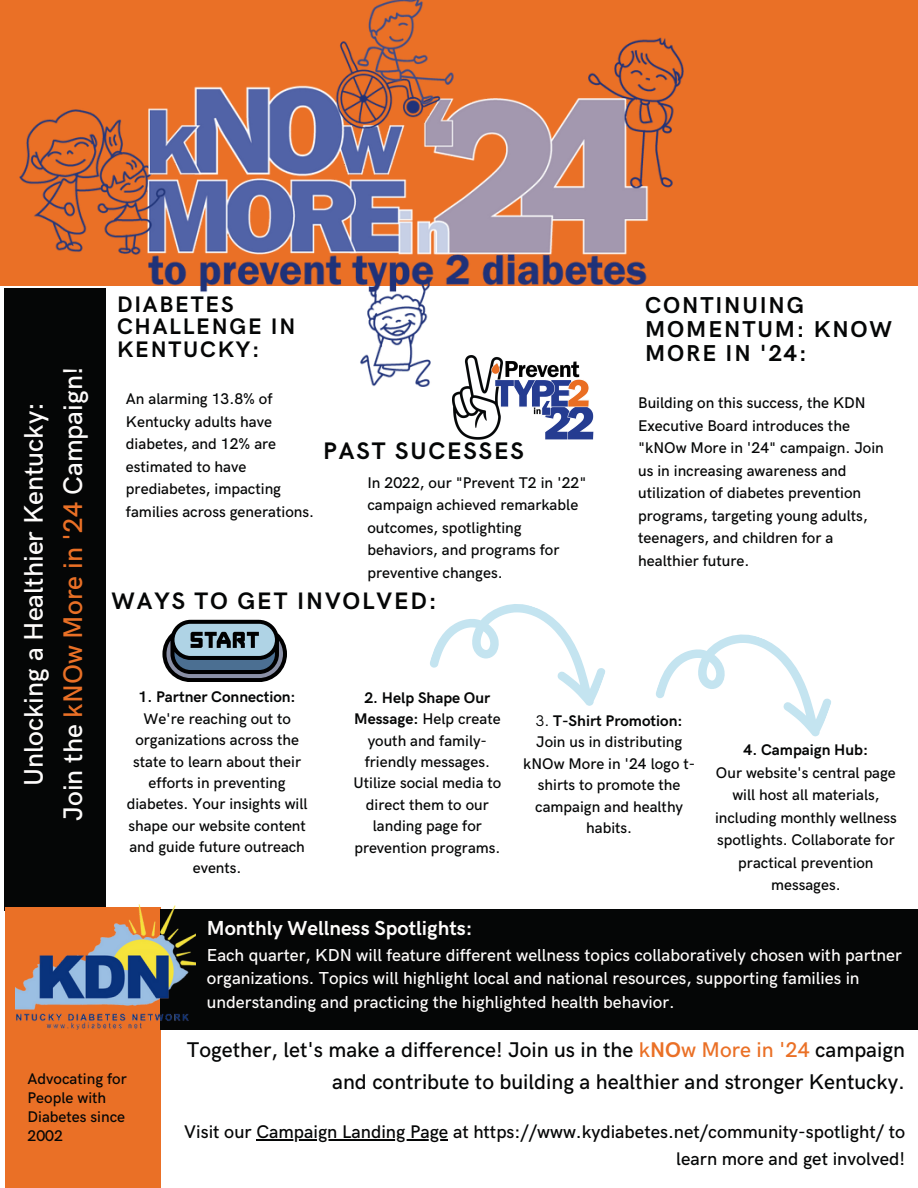
<style>
.page{position:relative;width:918px;height:1188px;background:#fff}
.page>*{position:absolute;margin:0;border:0;box-sizing:border-box;transform-origin:0 0}
.t1{font:500 27px/39.3px "HK Grotesk";color:#fefcfb;text-align:center}
.t2{font:700 24px "HK Grotesk";letter-spacing:.08em;color:#050606}
.t3{font:700 23.85px "HK Grotesk";letter-spacing:.08em;color:#050606}
.t4{font:700 23.1px/23.7px "HK Grotesk";letter-spacing:.08em;color:#050606}
.t5{font:700 22.5px/22.5px "HK Grotesk";letter-spacing:.08em;color:#050606}
.t6{font:500 21.3px/31.5px "HK Grotesk";color:#050606;text-align:right}
.t7{font:700 20.4px "HK Grotesk";color:#fefcfb}
.t8{font:500 18.3px "HK Grotesk";color:#050606}
.t9{font:500 17.4px/23.7px "HK Grotesk";color:#fefcfb}
.t10{font:500 15.45px/22.5px "HK Grotesk";color:#050606;text-align:center}
.s1{color:#ea7026}
.s2{font-weight:700}
.s3{font-weight:400}
.s4{font-weight:700;color:#ea7026}
</style>
<div class="page">
<div style="left:5px;top:289px;width:101px;height:622px;background:#050606"></div>
<div style="left:0;top:0;width:918px;height:286px;background:#ea7026"></div>
<img style="left:20px;top:0;width:664px;height:387px">
<div style="left:5px;top:907px;width:155px;height:281px;background:#ea7026"></div>
<div style="left:160px;top:910px;width:758px;height:120px;background:#050606"></div>
<img style="left:16px;top:904px;width:180px;height:125px">
<img style="left:453px;top:356px;width:140px;height:84px">
<svg style="left:656px;top:634px;width:175px;height:103px"></svg>
<svg style="left:430px;top:604px;width:176px;height:102px"></svg>
<svg style="left:162px;top:620px;width:125px;height:62px;background:#657581"></svg>
<hr style="left:256px;top:1139px;width:192px;height:2px;background:#050606">
<h5 class="t1" style="left:15px;top:821px;width:455px;rotate:-90deg">Unlocking a Healthier Kentucky:<br>Join the <span class="s1">kNOw More in '24</span> Campaign!</h5>
<p class="t5" style="left:117px;top:294px;width:180px">DIABETES<br>CHALLENGE IN<br>KENTUCKY:</p>
<h5 class="t4" style="left:645px;top:295px;width:248px">CONTINUING<br>MOMENTUM: KNOW<br>MORE IN '24:</h5>
<h5 class="t10" style="left:126px;top:388px;width:190px;text-align:left">An alarming 13.8% of<br>Kentucky adults have diabetes, and 12% are estimated to have prediabetes, impacting families across generations.</h5>
<h5 class="t2" style="left:323px;top:438px;width:202px">PAST SUCESSES</h5>
<h2 class="t10" style="left:367px;top:472px;width:221px;text-align:left">In 2022, our "Prevent T2 in '22" campaign achieved remarkable outcomes, spotlighting behaviors, and programs for preventive changes.</h2>
<h5 class="t3" style="left:112px;top:588px;width:327px">WAYS TO GET INVOLVED:</h5>
<p class="t10" style="left:638px;top:393px;width:247px;text-align:left">Building on this success, the KDN<br>Executive Board introduces the "kNOw More in '24" campaign. Join us in increasing awareness and utilization of diabetes prevention programs, targeting young adults, teenagers, and children for a healthier future.</p>
<p class="t10" style="left:127px;top:687px;width:182px;line-height:21.3px"><span class="s2">1. Partner Connection:<br></span>We're reaching out to organizations across the state to learn about their efforts in preventing diabetes. Your insights will shape our website content and guide future outreach events.</p>
<p class="t10" style="left:354px;top:688px;width:149px;line-height:21.3px"><span class="s2">2. Help Shape Our<br>Message:</span> Help create youth and family&shy;friendly messages.<br>Utilize social media to direct them to our landing page for prevention programs.</p>
<h2 class="t10" style="left:523px;top:711px;width:173px;line-height:21.3px"><span class="s3">3.</span> <span class="s2">T-Shirt Promotion:<br></span>Join us in distributing kNOw More in '24 logo t&shy;shirts to promote the campaign and healthy habits.</h2>
<h4 class="t10" style="left:715px;top:740px;width:183px"><span class="s2">4. Campaign Hub:<br></span>Our website's central page will host all materials, including monthly wellness spotlights. Collaborate for practical prevention messages.</h4>
<h2 class="t7" style="left:207px;top:917px;width:267px">Monthly Wellness Spotlights:</h2>
<h2 class="t9" style="left:207px;top:944px;width:697px">Each quarter, KDN will feature different wellness topics collaboratively chosen with partner organizations. Topics will highlight local and national resources, supporting families in understanding and practicing the highlighted health behavior.</h2>
<p class="t10" style="left:28px;top:1070px;width:101px;line-height:19.2px;text-align:left">Advocating for<br>People with<br>Diabetes since<br>2002</p>
<h5 class="t6" style="left:187px;top:1035px;width:720px">Together, let's make a difference! Join us in the <span class="s1">k</span><span class="s4">NO</span><span class="s1">w More in '24</span> campaign and contribute to building a healthier and stronger Kentucky.</h5>
<p class="t8" style="left:184px;top:1122px;width:722px">Visit our Campaign Landing Page at https://www.kydiabetes.net/community-spotlight/ to</p>
<h5 class="t8" style="left:676px;top:1149px;width:230px">learn more and get involved!</h5>
</div>
